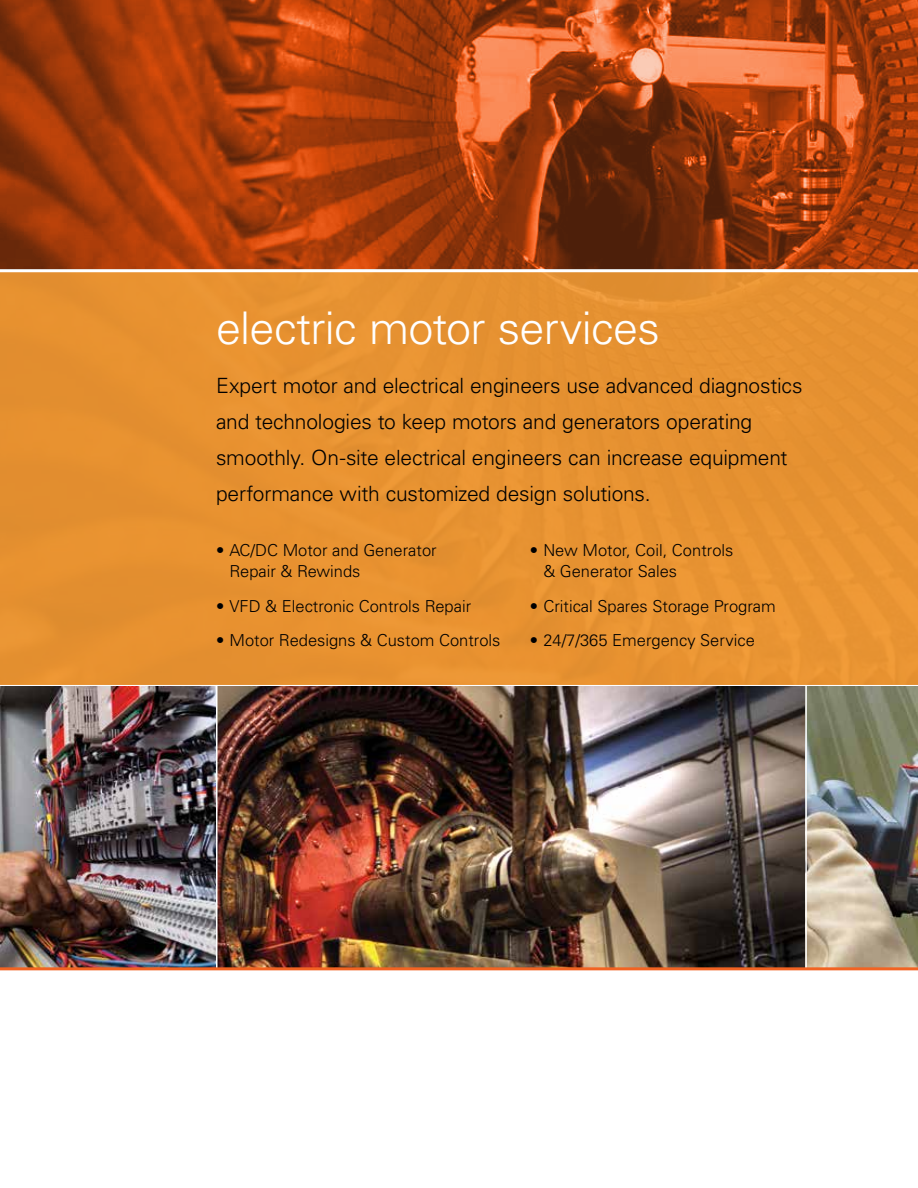
<style>
.page{position:relative;width:918px;height:1188px;background:#fff}
.page>*{position:absolute;margin:0;border:0;box-sizing:border-box;transform-origin:0 0}
.t1{font:300 45px "Univers LT Std";letter-spacing:-.015em;color:#fff}
.t2{font:300 21px/36px "Univers LT Std";letter-spacing:-.01em;color:#000}
.t3{font:300 16.5px/21px "Univers LT Std";color:#000}
</style>
<div class="page">
<img style="left:218px;top:686px;width:587px;height:281px">
<div style="left:0;top:272px;width:918px;height:414px;background:#e79231"></div>
<svg style="left:0;top:0;width:918px;height:269px;background:#a33f11"></svg>
<hr style="left:0;top:685px;width:918px;height:1px;background:#fff">
<img style="left:0;top:686px;width:216px;height:281px">
<img style="left:807px;top:686px;width:111px;height:281px">
<hr style="left:0;top:967px;width:918px;height:3px;background:#f26322">
<h1 class="t1" style="left:216px;top:310px;width:446px">electric motor services</h1>
<p class="t2" style="left:216px;top:369px;width:588px">Expert motor and electrical engineers use advanced diagnostics and technologies to keep motors and generators operating smoothly. On-site electrical engineers can increase equipment performance with customized design solutions.</p>
<p class="t3" style="left:229px;top:541px;width:209px;text-indent:-13px">• AC/DC Motor and Generator<br>Repair &amp; Rewinds</p>
<p class="t3" style="left:216px;top:597px;width:257px">• VFD &amp; Electronic Controls Repair</p>
<p class="t3" style="left:216px;top:631px;width:286px">• Motor Redesigns &amp; Custom Controls</p>
<p class="t3" style="left:543px;top:541px;width:192px;text-indent:-13px">• New Motor, Coil, Controls &amp; Generator Sales</p>
<p class="t3" style="left:530px;top:597px;width:248px">• Critical Spares Storage Program</p>
<p class="t3" style="left:530px;top:631px;width:227px">• 24/7/365 Emergency Service</p>
</div>
